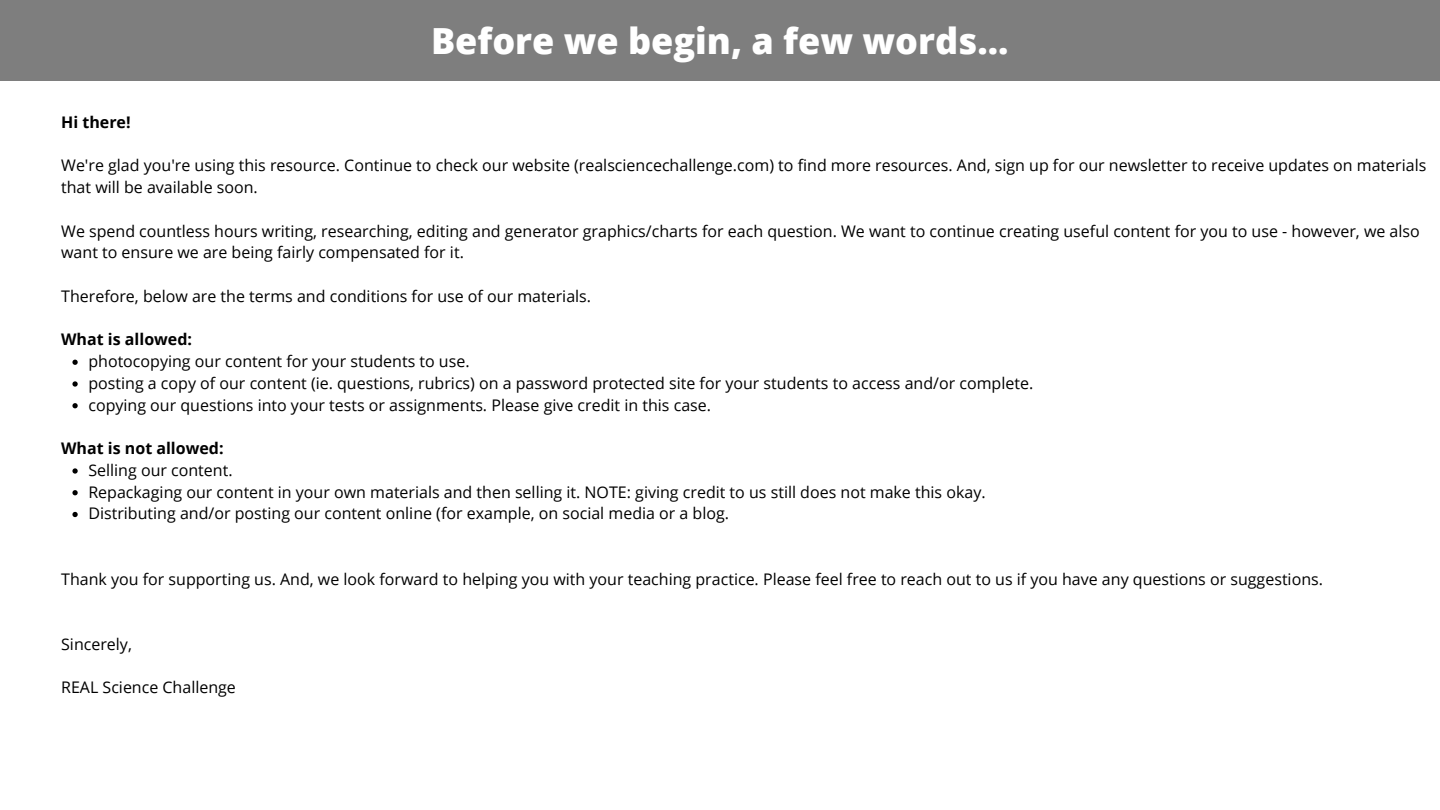
<style>
.page{position:relative;width:1440px;height:810px;background:#fff}
.page>*{position:absolute;margin:0;border:0;box-sizing:border-box;transform-origin:0 0}
.t1{font:800 36px "Open Sans";color:#fff}
.t2{font:16px/21.8px "Open Sans";color:#000}
.t3{font:700 16px "Open Sans";color:#000}
</style>
<div class="page">
<svg style="left:72px;top:360px;width:6px;height:5px"></svg>
<svg style="left:72px;top:381px;width:6px;height:6px"></svg>
<svg style="left:72px;top:403px;width:6px;height:5px"></svg>
<svg style="left:72px;top:468px;width:6px;height:6px"></svg>
<svg style="left:72px;top:490px;width:6px;height:5px"></svg>
<svg style="left:72px;top:512px;width:6px;height:5px"></svg>
<div style="left:0;top:0;width:1440px;height:81px;background:#7e7e7e"></div>
<p class="t1" style="left:431px;top:15px;width:579px">Before we begin, a few words...</p>
<h1 class="t3" style="left:61px;top:111px;width:71px">Hi there!</h1>
<h2 class="t2" style="left:61px;top:154px;width:1367px">We're glad you're using this resource. Continue to check our website (realsciencechallenge.com) to find more resources. And, sign up for our newsletter to receive updates on materials that will be available soon.</h2>
<p class="t2" style="left:61px;top:220px;width:1360px">We spend countless hours writing, researching, editing and generator graphics/charts for each question. We want to continue creating useful content for you to use - however, we also want to ensure we are being fairly compensated for it.</p>
<p class="t2" style="left:61px;top:285px;width:531px">Therefore, below are the terms and conditions for use of our materials.</p>
<p class="t3" style="left:61px;top:328px;width:132px">What is allowed:</p>
<h2 class="t2" style="left:88px;top:350px;width:383px">photocopying our content for your students to use.</h2>
<p class="t2" style="left:88px;top:372px;width:946px">posting a copy of our content (ie. questions, rubrics) on a password protected site for your students to access and/or complete.</p>
<p class="t2" style="left:88px;top:394px;width:624px">copying our questions into your tests or assignments. Please give credit in this case.</p>
<p class="t3" style="left:61px;top:437px;width:164px">What is not allowed:</p>
<h2 class="t2" style="left:88px;top:459px;width:146px">Selling our content.</h2>
<p class="t2" style="left:88px;top:481px;width:899px">Repackaging our content in your own materials and then selling it. NOTE: giving credit to us still does not make this okay.</p>
<p class="t2" style="left:88px;top:502px;width:642px">Distributing and/or posting our content online (for example, on social media or a blog.</p>
<p class="t2" style="left:61px;top:568px;width:1263px">Thank you for supporting us. And, we look forward to helping you with your teaching practice. Please feel free to reach out to us if you have any questions or suggestions.</p>
<p class="t2" style="left:61px;top:633px;width:72px">Sincerely,</p>
<p class="t2" style="left:61px;top:676px;width:176px">REAL Science Challenge</p>
</div>
